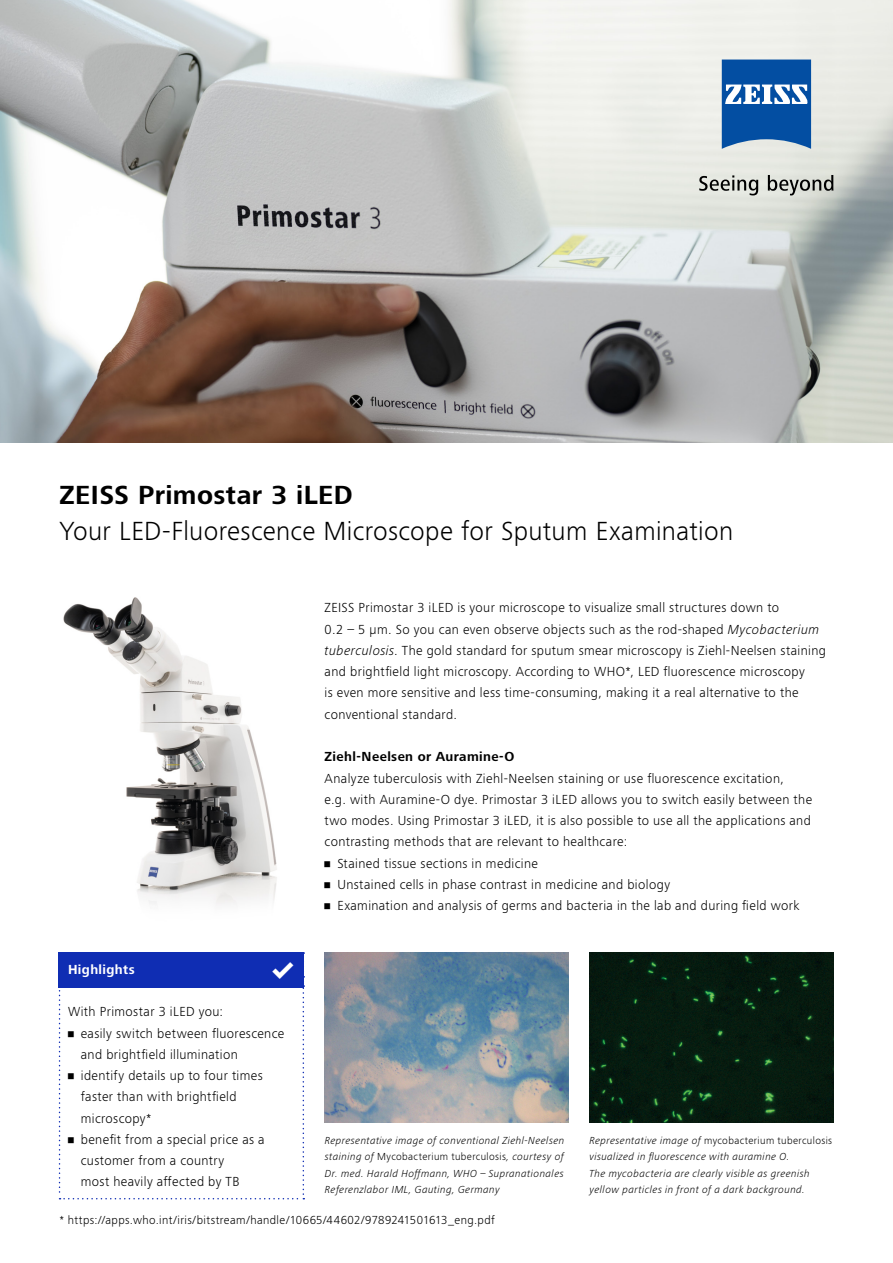
<style>
.page{position:relative;width:893px;height:1263px;background:#fff}
.page>*{position:absolute;margin:0;border:0;box-sizing:border-box;transform-origin:0 0}
.t1{font:300 27px "ZEISS Frutiger Next W1 G";letter-spacing:.01em;color:#000}
.t2{font:700 27px "ZEISS Frutiger Next W1 G";letter-spacing:.015em;color:#000}
.t3{font:300 13.5px/21.3px "ZEISS Frutiger Next W1 G";letter-spacing:.03em;color:#000}
.t4{font:700 13.5px "ZEISS Frutiger Next W1 G";letter-spacing:.03em;color:#000}
.t5{font:700 13.5px "ZEISS Frutiger Next W1 G";letter-spacing:.03em;color:#fff}
.t6{font:300 12px "ZEISS Frutiger Next W1 G";letter-spacing:.03em;color:#000}
.t7{font:italic 300 10.5px/16.5px "ZEISS Frutiger Next W1 G";letter-spacing:.04em;color:#000}
.s1{font-style:italic}
.s2{font-style:normal}
</style>
<div class="page">
<img style="left:0;top:0;width:893px;height:442px">
<svg style="left:722px;top:60px;width:89px;height:89px;background:#326fb2"></svg>
<svg style="left:699px;top:175px;width:59px;height:20px"></svg>
<svg style="left:768px;top:175px;width:65px;height:20px"></svg>
<img style="left:63px;top:597px;width:214px;height:308px">
<div style="left:590px;top:952px;width:243px;height:171px;background:#061b0f"></div>
<img style="left:325px;top:952px;width:243px;height:171px">
<svg style="left:59px;top:952px;width:245px;height:247px"></svg>
<h1 class="t2" style="left:60px;top:476px;width:295px">ZEISS Primostar 3 iLED</h1>
<h1 class="t1" style="left:60px;top:513px;width:675px">Your LED-Fluorescence Microscope for Sputum Examination</h1>
<p class="t3" style="left:325px;top:596px;width:503px">ZEISS Primostar 3 iLED is your microscope to visualize small structures down to<br>0.2 – 5 µm. So you can even observe objects such as the rod-shaped <span class="s1">Mycobacterium tuberculosis</span>. The gold standard for sputum smear microscopy is Ziehl-Neelsen staining and brightfield light microscopy. According to WHO*, LED fluorescence microscopy<br>is even more sensitive and less time-consuming, making it a real alternative to the conventional standard.</p>
<p class="t4" style="left:325px;top:747px;width:191px">Ziehl-Neelsen or Auramine-O</p>
<p class="t3" style="left:325px;top:767px;width:489px">Analyze tuberculosis with Ziehl-Neelsen staining or use fluorescence excitation,<br>e.g. with Auramine-O dye. Primostar 3 iLED allows you to switch easily between the two modes. Using Primostar 3 iLED, it is also possible to use all the applications and contrasting methods that are relevant to healthcare:</p>
<p class="t3" style="left:325px;top:852px;width:215px">• Stained tissue sections in medicine</p>
<p class="t3" style="left:325px;top:873px;width:347px">• Unstained cells in phase contrast in medicine and biology</p>
<p class="t3" style="left:325px;top:894px;width:477px">• Examination and analysis of germs and bacteria in the lab and during field work</p>
<p class="t5" style="left:68px;top:960px;width:68px">Highlights</p>
<p class="t3" style="left:68px;top:1000px;width:157px">With Primostar 3 iLED you:</p>
<p class="t3" style="left:81px;top:1022px;width:205px;text-indent:-13px">• easily switch between fluorescence and brightfield illumination</p>
<p class="t3" style="left:81px;top:1064px;width:183px;text-indent:-13px">• identify details up to four times faster than with brightfield microscopy*</p>
<p class="t3" style="left:81px;top:1128px;width:185px;text-indent:-13px">• benefit from a special price as a customer from a country<br>most heavily affected by TB</p>
<p class="t7" style="left:325px;top:1132px;width:241px;text-align:justify">Representative image of conventional Ziehl-Neelsen staining of <span class="s2">Mycobacterium tuberculosis</span>, courtesy of Dr. med. Harald Hoffmann, WHO – Supranationales Referenzlabor IML, Gauting, Germany</p>
<p class="t6" style="left:60px;top:1211px;width:437px">* https://apps.who.int/iris/bitstream/handle/10665/44602/9789241501613_eng.pdf</p>
<p class="t7" style="left:589px;top:1132px;width:244px">Representative image of <span class="s2">mycobacterium tuberculosis </span>visualized in fluorescence with auramine O.<br>The mycobacteria are clearly visible as greenish yellow particles in front of a dark background.</p>
</div>
